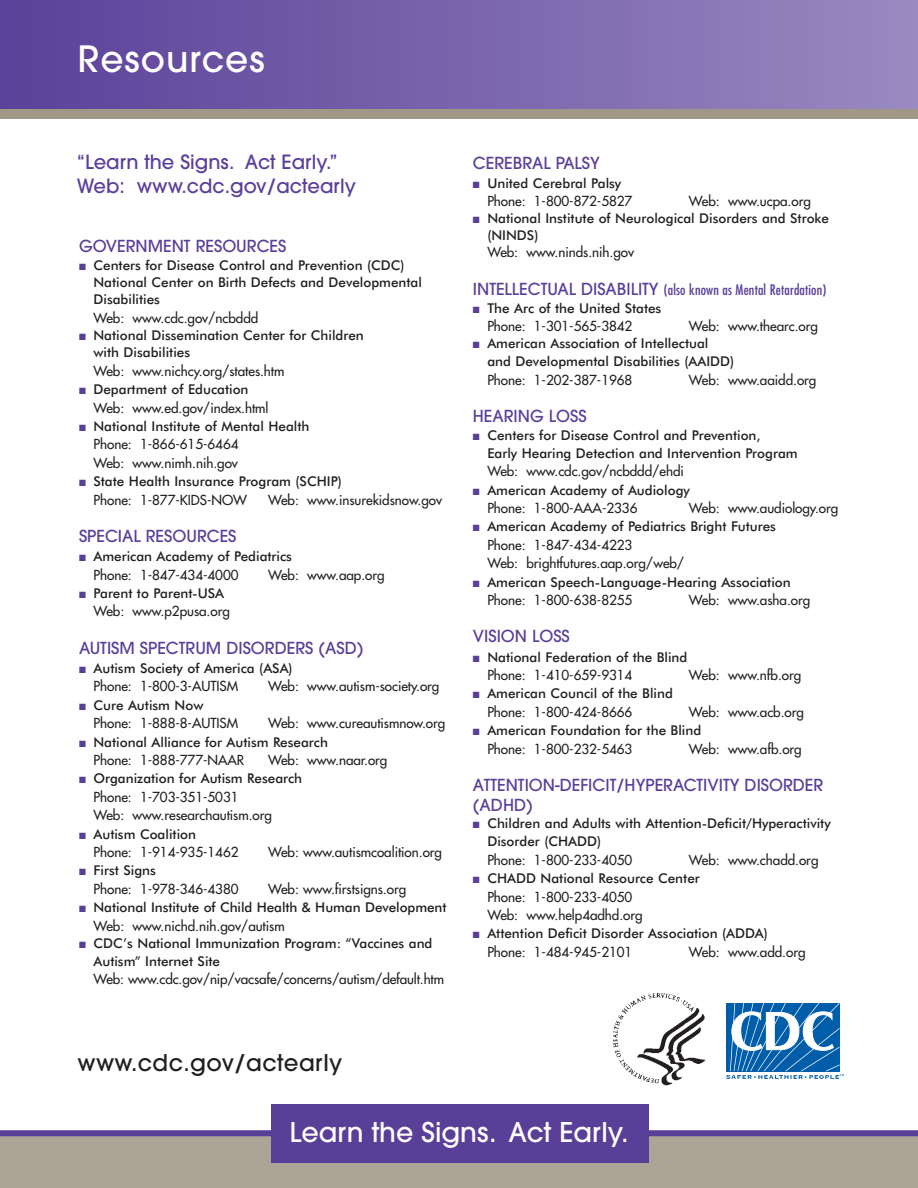
<style>
.page{position:relative;width:918px;height:1188px;background:#fff}
.page>*{position:absolute;margin:0;border:0;box-sizing:border-box;transform-origin:0 0}
.t1{font:500 36px "Avant Garde";letter-spacing:.03em;color:#fff}
.t2{font:500 27px "Avant Garde";color:#fff}
.t3{font:500 22.95px "Avant Garde";letter-spacing:.015em;color:#231f20}
.t4{font:500 19.5px/23.4px "Avant Garde";color:#5a3f99}
.t5{font:500 16.5px/19.8px "Avant Garde";color:#5a3f99}
.t6{font:condensed 14.25px "Futura";letter-spacing:.01em;color:#5a3f99}
.t7{font:500 13.5px/18px "Futura BT";color:#231f20}
.t8{font:13.5px/18.5px "Futura";letter-spacing:-.005em;color:#231f20}
.s1{color:#5a3f99}
.s2{font-family:"Avant Garde";font-weight:500;font-stretch:normal;font-size:16.5px}
</style>
<div class="page">
<div style="left:0;top:1134px;width:918px;height:54px;background:#ada396"></div>
<div style="left:0;top:1130px;width:918px;height:6px;background:#5a3f99"></div>
<div style="left:0;top:0;width:918px;height:119px;background:#a19789"></div>
<div style="left:0;top:0;width:918px;height:109px;background:linear-gradient(to right,#5b4199,#9989c0)"></div>
<img style="left:613px;top:993px;width:93px;height:93px">
<svg style="left:726px;top:1003px;width:118px;height:76px"></svg>
<div style="left:271px;top:1104px;width:378px;height:58px;background:#5a3f99"></div>
<h1 class="t1" style="left:78px;top:36px;width:188px">Resources</h1>
<h3 class="t4" style="left:77px;top:151px;width:281px">“Learn the Signs. Act Early.”<br>Web: www.cdc.gov/actearly</h3>
<p class="t5" style="left:79px;top:236px;width:209px">GOVERNMENT RESOURCES</p>
<p class="t7" style="left:93px;top:257px;width:330px;line-height:16.5px;text-indent:-14px"><span class="s1">■</span> Centers for Disease Control and Prevention (CDC)<br>National Center on Birth Defects and Developmental</p>
<p class="t7" style="left:93px;top:290px;width:68px">Disabilities</p>
<p class="t8" style="left:93px;top:308px;width:166px">Web: www.cdc.gov/ncbddd</p>
<p class="t7" style="left:93px;top:326px;width:272px;text-indent:-14px"><span class="s1">■</span> National Dissemination Center for Children with Disabilities</p>
<p class="t8" style="left:93px;top:362px;width:193px">Web: www.nichcy.org/states.htm</p>
<p class="t7" style="left:79px;top:380px;width:171px"><span class="s1">■</span> Department of Education</p>
<p class="t8" style="left:93px;top:399px;width:177px">Web: www.ed.gov/index.html</p>
<p class="t7" style="left:79px;top:417px;width:232px"><span class="s1">■</span> National Institute of Mental Health</p>
<p class="t8" style="left:93px;top:435px;width:147px">Phone: 1-866-615-6464<br>Web: www.nimh.nih.gov</p>
<p class="t7" style="left:79px;top:472px;width:264px"><span class="s1">■</span> State Health Insurance Program (SCHIP)</p>
<p class="t8" style="left:93px;top:491px;width:155px">Phone: 1-877-KIDS-NOW</p>
<p class="t8" style="left:268px;top:491px;width:176px">Web: www.insurekidsnow.gov</p>
<p class="t5" style="left:79px;top:526px;width:159px">SPECIAL RESOURCES</p>
<p class="t7" style="left:79px;top:547px;width:214px"><span class="s1">■</span> American Academy of Pediatrics</p>
<p class="t8" style="left:93px;top:566px;width:147px">Phone: 1-847-434-4000</p>
<p class="t8" style="left:268px;top:566px;width:118px">Web: www.aap.org</p>
<p class="t7" style="left:79px;top:584px;width:147px"><span class="s1">■</span> Parent to Parent-USA</p>
<p class="t8" style="left:93px;top:602px;width:138px">Web: www.p2pusa.org</p>
<p class="t5" style="left:79px;top:638px;width:286px">AUTISM SPECTRUM DISORDERS (ASD)</p>
<p class="t7" style="left:79px;top:659px;width:215px"><span class="s1">■</span> Autism Society of America (ASA)</p>
<p class="t8" style="left:93px;top:677px;width:146px">Phone: 1-800-3-AUTISM</p>
<p class="t8" style="left:268px;top:677px;width:173px">Web: www.autism-society.org</p>
<p class="t7" style="left:79px;top:696px;width:126px"><span class="s1">■</span> Cure Autism Now</p>
<p class="t8" style="left:93px;top:714px;width:146px">Phone: 1-888-8-AUTISM</p>
<p class="t8" style="left:268px;top:714px;width:179px">Web: www.cureautismnow.org</p>
<p class="t7" style="left:79px;top:733px;width:250px"><span class="s1">■</span> National Alliance for Autism Research</p>
<p class="t8" style="left:93px;top:751px;width:152px">Phone: 1-888-777-NAAR</p>
<p class="t8" style="left:268px;top:751px;width:121px">Web: www.naar.org</p>
<p class="t7" style="left:79px;top:770px;width:225px"><span class="s1">■</span> Organization for Autism Research</p>
<p class="t8" style="left:93px;top:788px;width:180px">Phone: 1-703-351-5031<br>Web: www.researchautism.org</p>
<p class="t7" style="left:79px;top:825px;width:119px"><span class="s1">■</span> Autism Coalition</p>
<p class="t8" style="left:93px;top:843px;width:147px">Phone: 1-914-935-1462</p>
<p class="t8" style="left:268px;top:843px;width:176px">Web: www.autismcoalition.org</p>
<p class="t7" style="left:79px;top:862px;width:78px"><span class="s1">■</span> First Signs</p>
<p class="t8" style="left:93px;top:880px;width:147px">Phone: 1-978-346-4380</p>
<p class="t8" style="left:268px;top:880px;width:140px">Web: www.firstsigns.org</p>
<p class="t7" style="left:79px;top:898px;width:369px"><span class="s1">■</span> National Institute of Child Health &amp; Human Development</p>
<p class="t8" style="left:93px;top:917px;width:193px">Web: www.nichd.nih.gov/autism</p>
<p class="t7" style="left:93px;top:934px;width:341px;text-indent:-14px"><span class="s1">■</span> CDC’s National Immunization Program: “Vaccines and<br>Autism” Internet Site</p>
<p class="t8" style="left:93px;top:970px;width:352px">Web: www.cdc.gov/nip/vacsafe/concerns/autism/default.htm</p>
<h3 class="t3" style="left:77px;top:1048px;width:266px">www.cdc.gov/actearly</h3>
<p class="t5" style="left:473px;top:153px;width:129px">CEREBRAL PALSY</p>
<p class="t7" style="left:473px;top:174px;width:150px"><span class="s1">■</span> United Cerebral Palsy</p>
<p class="t8" style="left:487px;top:192px;width:147px">Phone: 1-800-872-5827</p>
<p class="t8" style="left:689px;top:192px;width:123px">Web: www.ucpa.org</p>
<p class="t7" style="left:487px;top:210px;width:343px;line-height:16.5px;text-indent:-14px"><span class="s1">■</span> National Institute of Neurological Disorders and Stroke (NINDS)</p>
<p class="t8" style="left:487px;top:243px;width:148px">Web: www.ninds.nih.gov</p>
<p class="t6" style="left:473px;top:281px;width:355px"><span class="s2">INTELLECTUAL DISABILITY</span> (also known as Mental Retardation)</p>
<p class="t7" style="left:473px;top:299px;width:190px"><span class="s1">■</span> The Arc of the United States</p>
<p class="t8" style="left:487px;top:317px;width:147px">Phone: 1-301-565-3842</p>
<p class="t8" style="left:689px;top:317px;width:131px">Web: www.thearc.org</p>
<p class="t7" style="left:487px;top:334px;width:248px;text-indent:-14px"><span class="s1">■</span> American Association of Intellectual and Developmental Disabilities (AAIDD)</p>
<p class="t8" style="left:487px;top:371px;width:147px">Phone: 1-202-387-1968</p>
<p class="t8" style="left:689px;top:371px;width:129px">Web: www.aaidd.org</p>
<p class="t5" style="left:473px;top:406px;width:115px">HEARING LOSS</p>
<p class="t7" style="left:487px;top:426px;width:312px;text-indent:-14px"><span class="s1">■</span> Centers for Disease Control and Prevention,<br>Early Hearing Detection and Intervention Program</p>
<p class="t8" style="left:487px;top:462px;width:198px">Web: www.cdc.gov/ncbddd/ehdi</p>
<p class="t7" style="left:473px;top:481px;width:218px"><span class="s1">■</span> American Academy of Audiology</p>
<p class="t8" style="left:487px;top:499px;width:152px">Phone: 1-800-AAA-2336</p>
<p class="t8" style="left:689px;top:499px;width:151px">Web: www.audiology.org</p>
<p class="t7" style="left:473px;top:517px;width:305px"><span class="s1">■</span> American Academy of Pediatrics Bright Futures</p>
<p class="t8" style="left:487px;top:536px;width:199px">Phone: 1-847-434-4223<br>Web: brightfutures.aap.org/web/</p>
<p class="t7" style="left:473px;top:573px;width:319px"><span class="s1">■</span> American Speech-Language-Hearing Association</p>
<p class="t8" style="left:487px;top:591px;width:147px">Phone: 1-800-638-8255</p>
<p class="t8" style="left:689px;top:591px;width:123px">Web: www.asha.org</p>
<p class="t5" style="left:473px;top:626px;width:98px">VISION LOSS</p>
<p class="t7" style="left:473px;top:648px;width:216px"><span class="s1">■</span> National Federation of the Blind</p>
<p class="t8" style="left:487px;top:666px;width:147px">Phone: 1-410-659-9314</p>
<p class="t8" style="left:689px;top:666px;width:114px">Web: www.nfb.org</p>
<p class="t7" style="left:473px;top:684px;width:201px"><span class="s1">■</span> American Council of the Blind</p>
<p class="t8" style="left:487px;top:703px;width:147px">Phone: 1-800-424-8666</p>
<p class="t8" style="left:689px;top:703px;width:117px">Web: www.acb.org</p>
<p class="t7" style="left:473px;top:721px;width:230px"><span class="s1">■</span> American Foundation for the Blind</p>
<p class="t8" style="left:487px;top:739px;width:147px">Phone: 1-800-232-5463</p>
<p class="t8" style="left:689px;top:739px;width:114px">Web: www.afb.org</p>
<p class="t5" style="left:473px;top:775px;width:352px">ATTENTION-DEFICIT/HYPERACTIVITY DISORDER (ADHD)</p>
<p class="t7" style="left:487px;top:815px;width:345px;text-indent:-14px"><span class="s1">■</span> Children and Adults with Attention-Deficit/Hyperactivity<br>Disorder (CHADD)</p>
<p class="t8" style="left:487px;top:851px;width:147px">Phone: 1-800-233-4050</p>
<p class="t8" style="left:689px;top:851px;width:131px">Web: www.chadd.org</p>
<p class="t7" style="left:473px;top:869px;width:228px"><span class="s1">■</span> CHADD National Resource Center</p>
<p class="t8" style="left:487px;top:887px;width:157px">Phone: 1-800-233-4050<br>Web: www.help4adhd.org</p>
<p class="t7" style="left:473px;top:925px;width:296px"><span class="s1">■</span> Attention Deficit Disorder Association (ADDA)</p>
<p class="t8" style="left:487px;top:943px;width:147px">Phone: 1-484-945-2101</p>
<p class="t8" style="left:689px;top:943px;width:118px">Web: www.add.org</p>
<h2 class="t2" style="left:290px;top:1116px;width:341px">Learn the Signs. Act Early.</h2>
</div>
